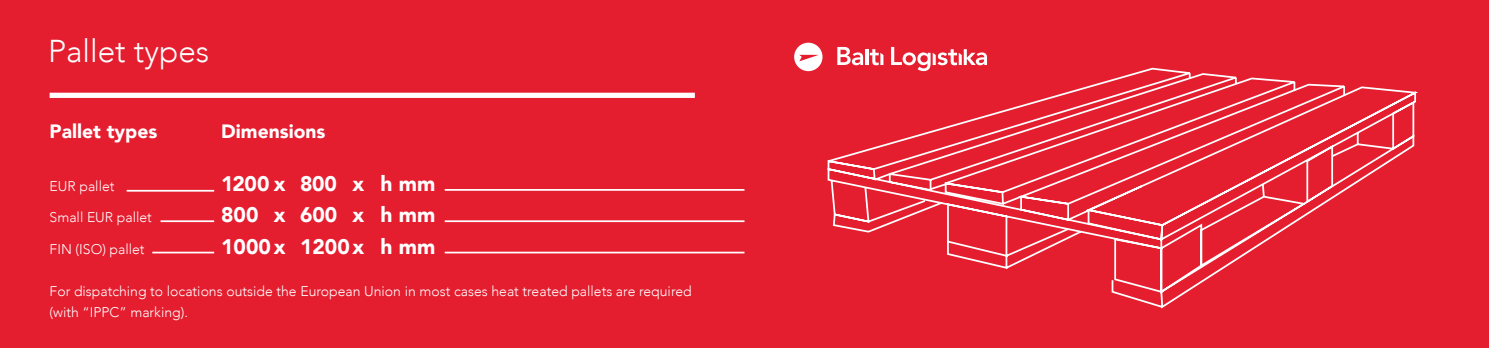
<style>
.page{position:relative;width:1489px;height:348px;background:#fff}
.page>*{position:absolute;margin:0;border:0;box-sizing:border-box;transform-origin:0 0}
.t1{font:300 31.5px "Avenir";color:#fff}
.t2{font:900 21px "Avenir";color:#fff}
.t3{font:900 19.25px "Avenir";color:#fff}
.t4{font:300 14px/21px "Avenir";color:#fff}
</style>
<div class="page">
<div style="left:0;top:0;width:1488px;height:347px;background:#e41d2f"></div>
<div style="left:50px;top:92px;width:644px;height:6px;background:#fff"></div>
<hr style="left:444px;top:220px;width:300px;height:2px;background:#fff">
<hr style="left:444px;top:251px;width:300px;height:2px;background:#fff">
<hr style="left:444px;top:189px;width:300px;height:1px;background:#fff">
<hr style="left:127px;top:189px;width:87px;height:2px;background:#fff">
<hr style="left:160px;top:220px;width:54px;height:2px;background:#fff">
<hr style="left:152px;top:251px;width:62px;height:2px;background:#fff">
<svg style="left:827px;top:67px;width:591px;height:242px"></svg>
<svg style="left:837px;top:47px;width:26px;height:18px"></svg>
<hr style="left:865px;top:49px;width:3px;height:16px;background:#fff">
<svg style="left:869px;top:49px;width:14px;height:16px"></svg>
<svg style="left:891px;top:47px;width:95px;height:24px"></svg>
<svg style="left:794px;top:43px;width:28px;height:28px"></svg>
<h1 class="t1" style="left:48px;top:32px;width:163px">Pallet types</h1>
<h3 class="t3" style="left:50px;top:115px;width:109px">Pallet types</h3>
<h3 class="t3" style="left:221px;top:115px;width:106px">Dimensions</h3>
<p class="t4" style="left:50px;top:175px;width:66px">EUR pallet</p>
<h2 class="t2" style="left:221px;top:165px;width:216px">1200 x 800 x h mm</h2>
<p class="t4" style="left:50px;top:207px;width:104px">Small EUR pallet</p>
<h2 class="t2" style="left:221px;top:197px;width:216px">800 x 600 x h mm</h2>
<p class="t4" style="left:50px;top:238px;width:96px">FIN (ISO) pallet</p>
<h2 class="t2" style="left:221px;top:228px;width:216px">1000x 1200x h mm</h2>
<p class="t4" style="left:50px;top:280px;width:643px">For dispatching to locations outside the European Union in most cases heat treated pallets are required (with “IPPC” marking).</p>
</div>
